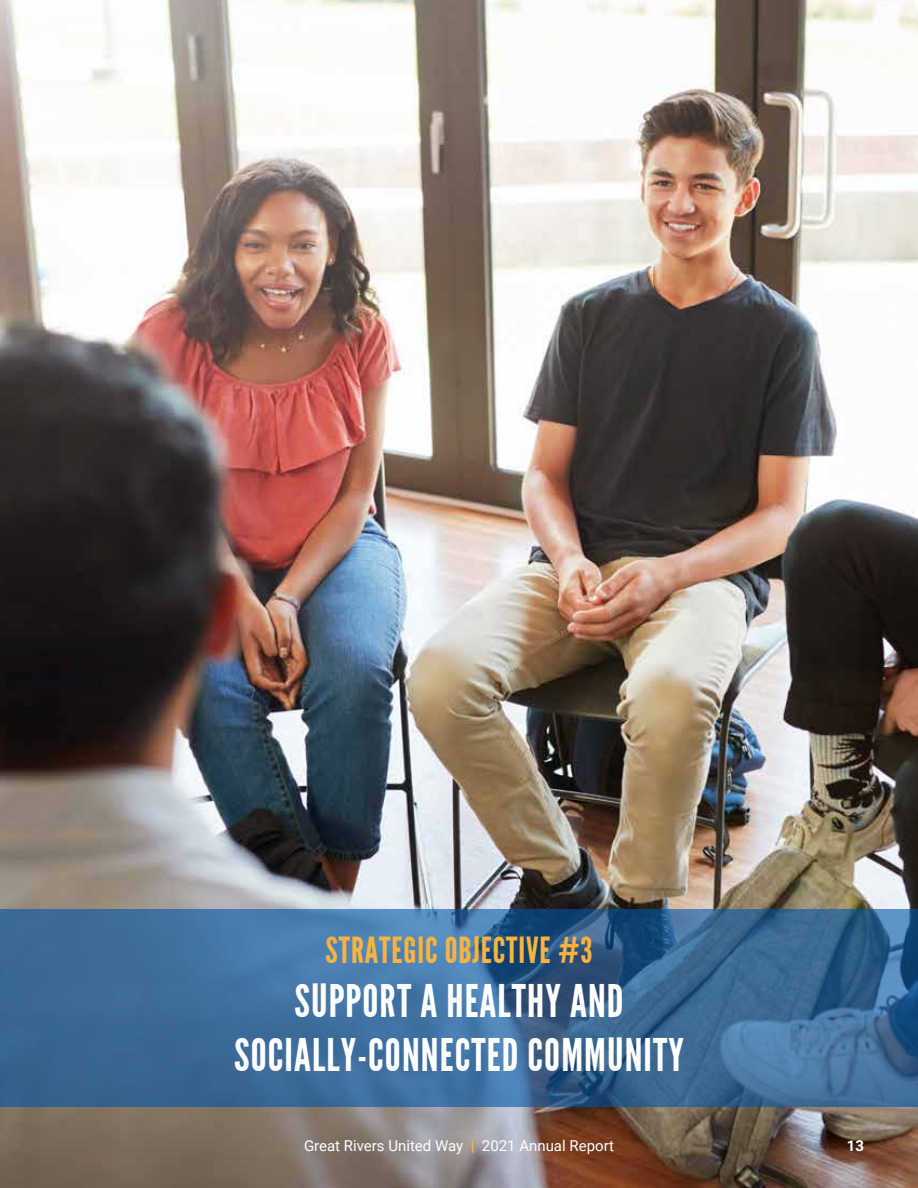
<style>
.page{position:relative;width:918px;height:1188px;background:#fff}
.page>*{position:absolute;margin:0;border:0;box-sizing:border-box;transform-origin:0 0}
.t1{font:45px/54px "League Gothic";letter-spacing:.025em;color:#fff;text-align:center}
.t2{font:36px "League Gothic";letter-spacing:.025em;color:#fcb23d}
.t3{font:15px "Roboto";color:#fff}
.t4{font:700 15px "Roboto";color:#fff}
.s1{font-weight:700;color:#fcb23d}
</style>
<div class="page">
<img style="left:0;top:0;width:918px;height:1188px">
<svg style="left:0;top:909px;width:918px;height:198px;background:#3b6a97"></svg>
<p class="t2" style="left:326px;top:929px;width:269px">STRATEGIC OBJECTIVE #3</p>
<p class="t1" style="left:234px;top:975px;width:451px">SUPPORT A HEALTHY AND<br>SOCIALLY-CONNECTED COMMUNITY</p>
<p class="t3" style="left:304px;top:1135px;width:172px">Great Rivers United Way <span class="s1">|</span></p>
<p class="t3" style="left:482px;top:1135px;width:134px">2021 Annual Report</p>
<p class="t4" style="left:847px;top:1135px;width:19px">13</p>
</div>
